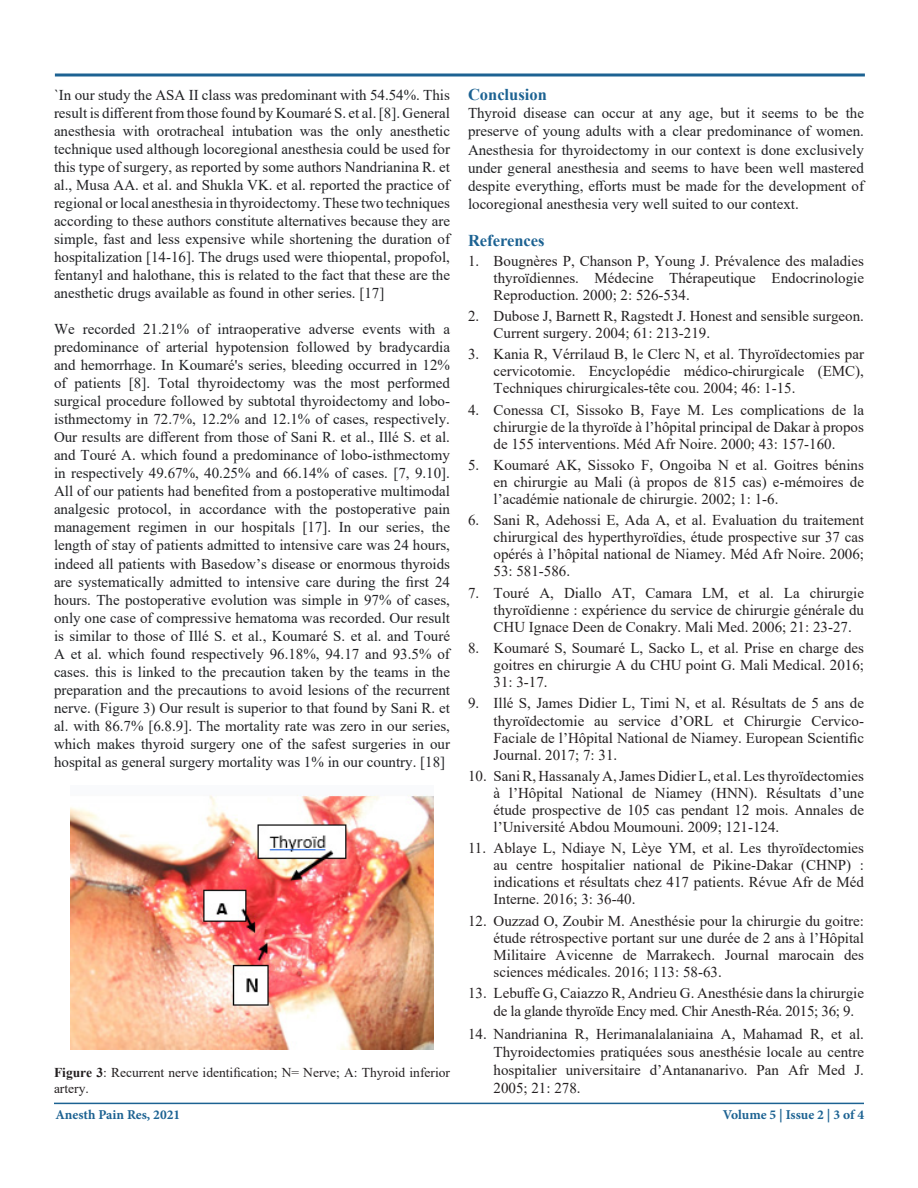
<style>
.page{position:relative;width:918px;height:1188px;background:#fff}
.page>*{position:absolute;margin:0;border:0;box-sizing:border-box;transform-origin:0 0}
.Heading{font:700 16.5px "Times New Roman";color:#1c6292}
.HTML_Preformatted{font:15px/18px "Times New Roman";color:#202124;text-align:justify}
.t1{font:15px/17.1px "Times New Roman";color:#231f20;text-align:justify}
.t2{font:13.5px/16.2px "Times New Roman";color:#231f20}
.t3{font:700 13.5px "Minion Pro";color:#1c6292}
.s1{font-weight:700}
</style>
<div class="page">
<hr style="left:54px;top:1103px;width:810px;height:1px;background:#1c6292">
<svg style="left:54px;top:73px;width:811px;height:4px;background:#5489ad"></svg>
<img style="left:70px;top:795px;width:364px;height:255px">
<p class="HTML_Preformatted" style="left:54px;top:85px;width:398px">`In our study the ASA II class was predominant with 54.54%. This result is different from those found by Koumaré S. et al. [8]. General anesthesia with orotracheal intubation was the only anesthetic technique used although locoregional anesthesia could be used for this type of surgery, as reported by some authors Nandrianina R. et al., Musa AA. et al. and Shukla VK. et al. reported the practice of regional or local anesthesia in thyroidectomy. These two techniques according to these authors constitute alternatives because they are simple, fast and less expensive while shortening the duration of hospitalization [14-16]. The drugs used were thiopental, propofol, fentanyl and halothane, this is related to the fact that these are the anesthetic drugs available as found in other series. [17]</p>
<p class="HTML_Preformatted" style="left:54px;top:320px;width:398px">We recorded 21.21% of intraoperative adverse events with a predominance of arterial hypotension followed by bradycardia and hemorrhage. In Koumaré's series, bleeding occurred in 12% of patients [8]. Total thyroidectomy was the most performed surgical procedure followed by subtotal thyroidectomy and lobo&shy;isthmectomy in 72.7%, 12.2% and 12.1% of cases, respectively.<br>Our results are different from those of Sani R. et al., Illé S. et al. and Touré A. which found a predominance of lobo-isthmectomy in respectively 49.67%, 40.25% and 66.14% of cases. [7, 9.10].<br>All of our patients had benefited from a postoperative multimodal analgesic protocol, in accordance with the postoperative pain management regimen in our hospitals [17]. In our series, the length of stay of patients admitted to intensive care was 24 hours, indeed all patients with Basedow’s disease or enormous thyroids are systematically admitted to intensive care during the first 24 hours. The postoperative evolution was simple in 97% of cases, only one case of compressive hematoma was recorded. Our result is similar to those of Illé S. et al., Koumaré S. et al. and Touré A et al. which found respectively 96.18%, 94.17 and 93.5% of cases. this is linked to the precaution taken by the teams in the preparation and the precautions to avoid lesions of the recurrent nerve. (Figure 3) Our result is superior to that found by Sani R. et al. with 86.7% [6.8.9]. The mortality rate was zero in our series, which makes thyroid surgery one of the safest surgeries in our hospital as general surgery mortality was 1% in our country. [18]</p>
<p class="t2" style="left:54px;top:1063px;width:398px"><span class="s1">Figure 3</span>: Recurrent nerve identification; N= Nerve; A: Thyroid inferior artery.</p>
<p class="Heading" style="left:468px;top:83px;width:80px">Conclusion</p>
<p class="HTML_Preformatted" style="left:468px;top:104px;width:398px">Thyroid disease can occur at any age, but it seems to be the preserve of young adults with a clear predominance of women.<br>Anesthesia for thyroidectomy in our context is done exclusively under general anesthesia and seems to have been well mastered despite everything, efforts must be made for the development of locoregional anesthesia very well suited to our context.</p>
<p class="Heading" style="left:468px;top:229px;width:78px">References</p>
<p class="t1" style="left:494px;top:251px;width:372px;text-indent:-26px">1. Bougnères P, Chanson P, Young J. Prévalence des maladies thyroïdiennes. Médecine Thérapeutique Endocrinologie Reproduction. 2000; 2: 526-534.</p>
<p class="t1" style="left:494px;top:307px;width:372px;text-indent:-26px">2. Dubose J, Barnett R, Ragstedt J. Honest and sensible surgeon.<br>Current surgery. 2004; 61: 213-219.</p>
<p class="t1" style="left:494px;top:345px;width:372px;text-indent:-26px">3. Kania R, Vérrilaud B, le Clerc N, et al. Thyroïdectomies par cervicotomie. Encyclopédie médico-chirurgicale (EMC), Techniques chirurgicales-tête cou. 2004; 46: 1-15.</p>
<p class="t1" style="left:494px;top:401px;width:372px;text-indent:-26px">4. Conessa CI, Sissoko B, Faye M. Les complications de la chirurgie de la thyroïde à l’hôpital principal de Dakar à propos de 155 interventions. Méd Afr Noire. 2000; 43: 157-160.</p>
<p class="t1" style="left:494px;top:456px;width:372px;text-indent:-26px">5. Koumaré AK, Sissoko F, Ongoiba N et al. Goitres bénins en chirurgie au Mali (à propos de 815 cas) e-mémoires de l’académie nationale de chirurgie. 2002; 1: 1-6.</p>
<p class="t1" style="left:494px;top:511px;width:372px;text-indent:-26px">6. Sani R, Adehossi E, Ada A, et al. Evaluation du traitement chirurgical des hyperthyroïdies, étude prospective sur 37 cas opérés à l’hôpital national de Niamey. Méd Afr Noire. 2006; 53: 581-586.</p>
<p class="t1" style="left:494px;top:584px;width:372px;text-indent:-26px">7. Touré A, Diallo AT, Camara LM, et al. La chirurgie thyroïdienne : expérience du service de chirurgie générale du CHU Ignace Deen de Conakry. Mali Med. 2006; 21: 23-27.</p>
<p class="t1" style="left:494px;top:639px;width:372px;text-indent:-26px">8. Koumaré S, Soumaré L, Sacko L, et al. Prise en charge des goitres en chirurgie A du CHU point G. Mali Medical. 2016; 31: 3-17.</p>
<p class="t1" style="left:494px;top:694px;width:372px;text-indent:-26px">9. Illé S, James Didier L, Timi N, et al. Résultats de 5 ans de thyroïdectomie au service d’ORL et Chirurgie Cervico-Faciale de l’Hôpital National de Niamey. European Scientific Journal. 2017; 7: 31.</p>
<p class="t1" style="left:494px;top:767px;width:372px;text-indent:-26px">10. Sani R, Hassanaly A, James Didier L, et al. Les thyroïdectomies à l’Hôpital National de Niamey (HNN). Résultats d’une étude prospective de 105 cas pendant 12 mois. Annales de l’Université Abdou Moumouni. 2009; 121-124.</p>
<p class="t1" style="left:494px;top:839px;width:372px;text-indent:-26px">11. Ablaye L, Ndiaye N, Lèye YM, et al. Les thyroïdectomies au centre hospitalier national de Pikine-Dakar (CHNP) : indications et résultats chez 417 patients. Révue Afr de Méd Interne. 2016; 3: 36-40.</p>
<p class="t1" style="left:494px;top:912px;width:372px;text-indent:-26px">12. Ouzzad O, Zoubir M. Anesthésie pour la chirurgie du goitre: étude rétrospective portant sur une durée de 2 ans à l’Hôpital Militaire Avicenne de Marrakech. Journal marocain des sciences médicales. 2016; 113: 58-63.</p>
<p class="t1" style="left:494px;top:983px;width:372px;line-height:18.3px;text-indent:-26px">13. Lebuffe G, Caiazzo R, Andrieu G. Anesthésie dans la chirurgie de la glande thyroïde Ency med. Chir Anesth-Réa. 2015; 36; 9.</p>
<p class="t1" style="left:494px;top:1024px;width:372px;line-height:18px;text-indent:-26px">14. Nandrianina R, Herimanalalaniaina A, Mahamad R, et al.<br>Thyroidectomies pratiquées sous anesthésie locale au centre hospitalier universitaire d’Antananarivo. Pan Afr Med J.<br>2005; 21: 278.</p>
<p class="t3" style="left:55px;top:1105px;width:126px">Anesth Pain Res, 2021</p>
<p class="t3" style="left:723px;top:1106px;width:143px">Volume 5 | Issue 2 | 3 of 4</p>
</div>
